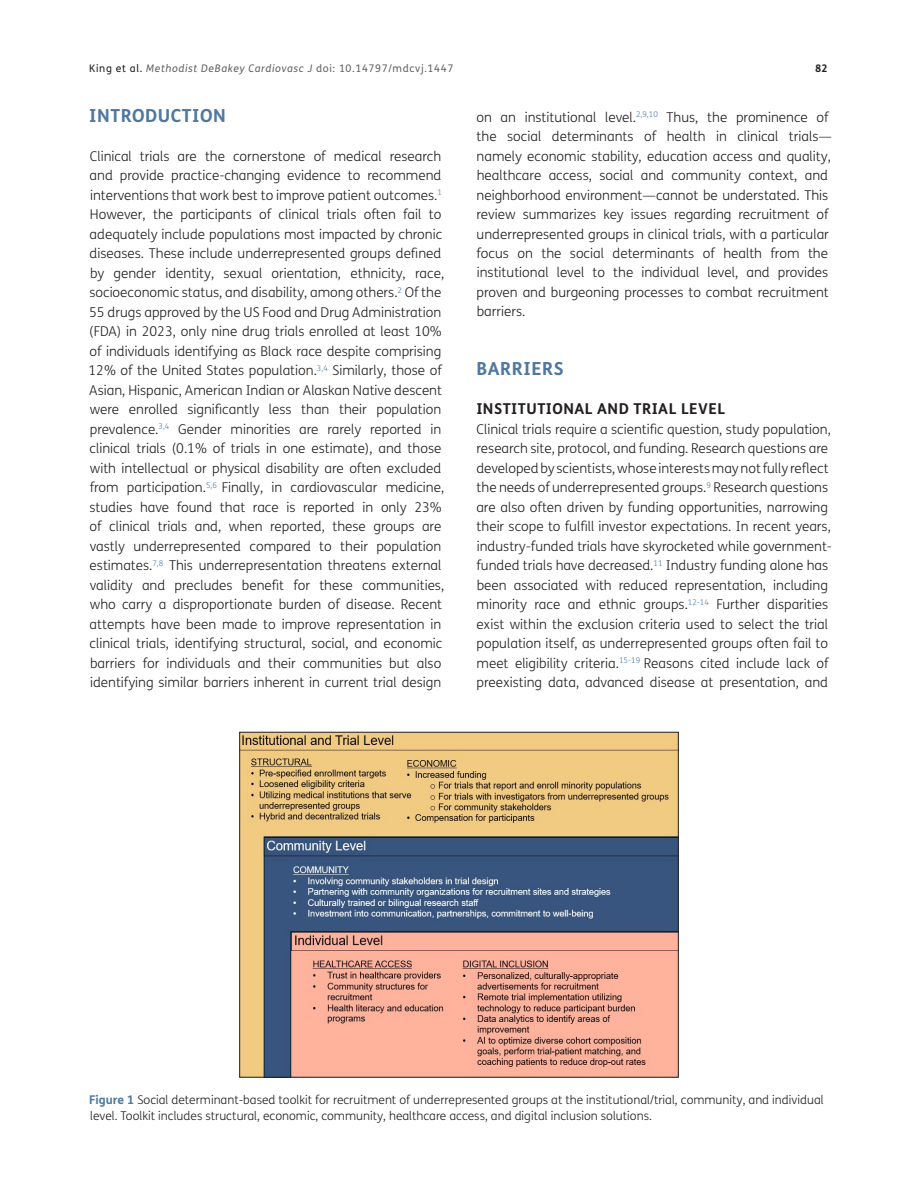
<style>
.page{position:relative;width:918px;height:1188px;background:#fff}
.page>*{position:absolute;margin:0;border:0;box-sizing:border-box;transform-origin:0 0}
.t1{font:700 18px "FS Me";letter-spacing:.03em;color:#4f78a1}
.t2{font:700 15px "FS Me";letter-spacing:.03em;color:#231f20}
.Body_Copy_-_1st_Para{font:300 13.5px/19.5px "FS Me";color:#231f20}
.Figure_copy{font:300 12px/16.5px "FS Me";color:#231f20}
.t3{font:italic 10.5px "FS Me";letter-spacing:.06em;color:#636366}
.t4{font:700 10.5px "FS Me";color:#231f20}
.s1{font-style:normal;color:#231f20}
.s2{font-style:normal}
.s3{font-weight:700;color:#4f78a1}
</style>
<div class="page">
<img style="left:241px;top:734px;width:436px;height:342px">
<div style="left:239px;top:732px;width:440px;height:346px;border:1px solid #231f20"></div>
<p class="t3" style="left:89px;top:62px;width:366px"><span class="s1">King et al.</span> Methodist DeBakey Cardiovasc J <span class="s2">doi: 10.14797/mdcvj.1447</span></p>
<p class="t4" style="left:815px;top:61px;width:14px">82</p>
<h1 class="t1" style="left:89px;top:104px;width:138px">INTRODUCTION</h1>
<p class="Body_Copy_-_1st_Para" style="left:89px;top:146px;width:357px">Clinical trials are the cornerstone of medical research and provide practice-changing evidence to recommend interventions that work best to improve patient outcomes.<sup>1<br></sup>However, the participants of clinical trials often fail to adequately include populations most impacted by chronic diseases. These include underrepresented groups defined by gender identity, sexual orientation, ethnicity, race, socioeconomic status, and disability, among others.<sup>2</sup> Of the 55 drugs approved by the US Food and Drug Administration (FDA) in 2023, only nine drug trials enrolled at least 10% of individuals identifying as Black race despite comprising 12% of the United States population.<sup>3,4</sup> Similarly, those of Asian, Hispanic, American Indian or Alaskan Native descent were enrolled significantly less than their population prevalence.<sup>3,4</sup> Gender minorities are rarely reported in clinical trials (0.1% of trials in one estimate), and those with intellectual or physical disability are often excluded from participation.<sup>5,6</sup> Finally, in cardiovascular medicine, studies have found that race is reported in only 23% of clinical trials and, when reported, these groups are vastly underrepresented compared to their population estimates.<sup>7,8</sup> This underrepresentation threatens external validity and precludes benefit for these communities, who carry a disproportionate burden of disease. Recent attempts have been made to improve representation in clinical trials, identifying structural, social, and economic barriers for individuals and their communities but also identifying similar barriers inherent in current trial design</p>
<p class="Body_Copy_-_1st_Para" style="left:476px;top:107px;width:357px">on an institutional level.<sup>2,9,10</sup> Thus, the prominence of the social determinants of health in clinical trials— namely economic stability, education access and quality, healthcare access, social and community context, and neighborhood environment—cannot be understated. This review summarizes key issues regarding recruitment of underrepresented groups in clinical trials, with a particular focus on the social determinants of health from the institutional level to the individual level, and provides proven and burgeoning processes to combat recruitment barriers.</p>
<h1 class="t1" style="left:476px;top:357px;width:89px">BARRIERS</h1>
<h2 class="t2" style="left:476px;top:399px;width:250px">INSTITUTIONAL AND TRIAL LEVEL</h2>
<p class="Body_Copy_-_1st_Para" style="left:476px;top:419px;width:357px">Clinical trials require a scientific question, study population, research site, protocol, and funding. Research questions are developed by scientists, whose interests may not fully reflect the needs of underrepresented groups.<sup>9</sup> Research questions are also often driven by funding opportunities, narrowing their scope to fulfill investor expectations. In recent years, industry-funded trials have skyrocketed while government&shy;funded trials have decreased.<sup>11</sup> Industry funding alone has been associated with reduced representation, including minority race and ethnic groups.<sup>12-14</sup> Further disparities exist within the exclusion criteria used to select the trial population itself, as underrepresented groups often fail to meet eligibility criteria.<sup>15-19</sup> Reasons cited include lack of preexisting data, advanced disease at presentation, and</p>
<p class="Figure_copy" style="left:89px;top:1091px;width:736px"><span class="s3">Figure 1</span> Social determinant-based toolkit for recruitment of underrepresented groups at the institutional/trial, community, and individual level. Toolkit includes structural, economic, community, healthcare access, and digital inclusion solutions.</p>
</div>
